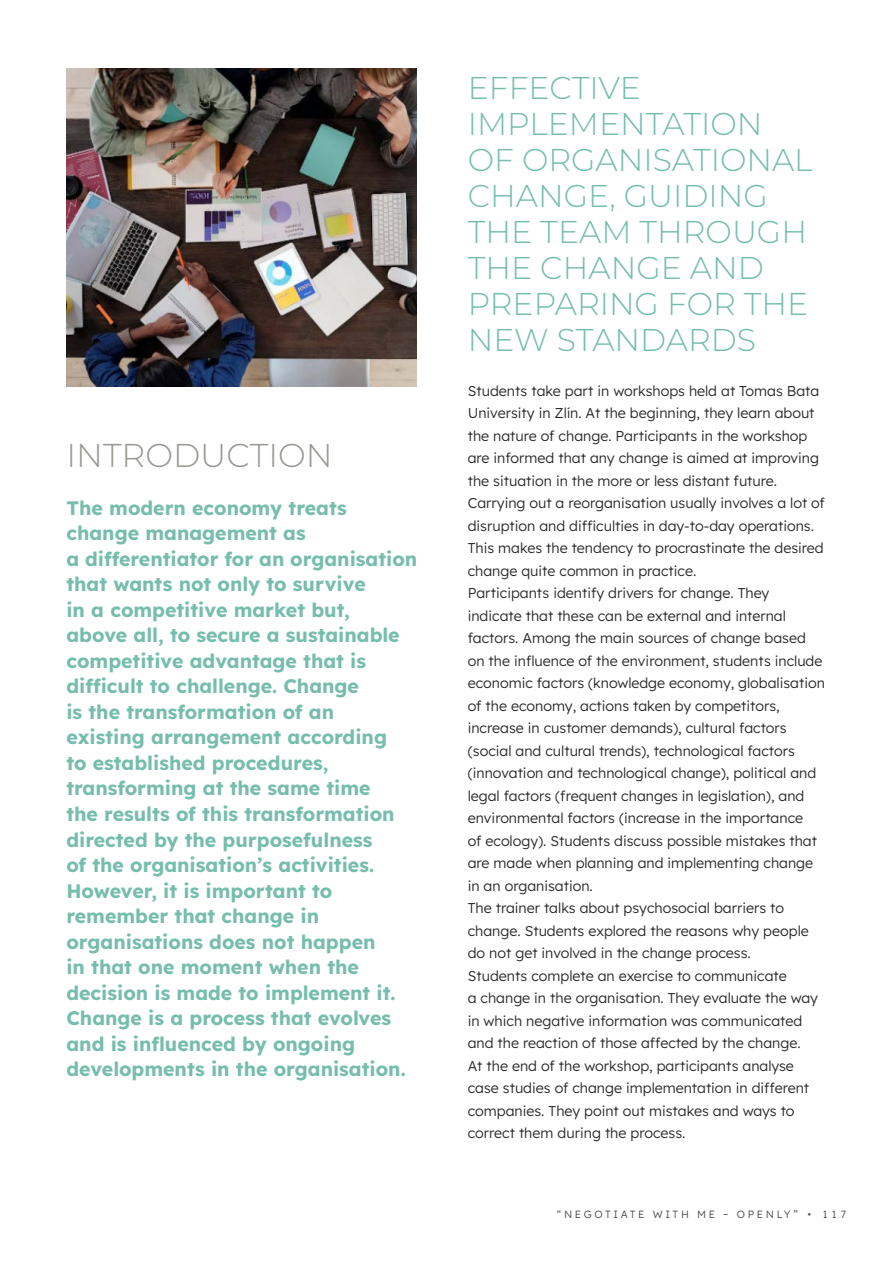
<style>
.page{position:relative;width:893px;height:1263px;background:#fff}
.page>*{position:absolute;margin:0;border:0;box-sizing:border-box;transform-origin:0 0}
.t1{font:300 33px "Montserrat";color:#9b9893}
.t2{font:300 31.5px/36px "Montserrat";color:#76bdad}
.t3{font:700 19.5px/25.5px "Lexend";color:#76bdad}
.t4{font:300 14.25px/22.5px "Lexend";color:#282827}
.t5{font:300 10.5px "Lexend";letter-spacing:.25em;color:#4a4a49}
</style>
<div class="page">
<img style="left:67px;top:68px;width:350px;height:319px">
<h1 class="t1" style="left:66px;top:433px;width:268px">INTRODUCTION</h1>
<p class="t3" style="left:66px;top:494px;width:352px">The modern economy treats change management as<br>a differentiator for an organisation that wants not only to survive<br>in a competitive market but,<br>above all, to secure a sustainable competitive advantage that is difficult to challenge. Change<br>is the transformation of an existing arrangement according<br>to established procedures, transforming at the same time<br>the results of this transformation directed by the purposefulness<br>of the organisation’s activities.<br>However, it is important to remember that change in organisations does not happen<br>in that one moment when the decision is made to implement it.<br>Change is a process that evolves and is influenced by ongoing developments in the organisation.</p>
<h2 class="t2" style="left:468px;top:69px;width:346px">EFFECTIVE<br>IMPLEMENTATION<br>OF ORGANISATIONAL<br>CHANGE, GUIDING<br>THE TEAM THROUGH<br>THE CHANGE AND<br>PREPARING FOR THE<br>NEW STANDARDS</h2>
<p class="t4" style="left:468px;top:378px;width:359px">Students take part in workshops held at Tomas Bata University in Zlín. At the beginning, they learn about the nature of change. Participants in the workshop are informed that any change is aimed at improving the situation in the more or less distant future.<br>Carrying out a reorganisation usually involves a lot of disruption and difficulties in day-to-day operations.<br>This makes the tendency to procrastinate the desired change quite common in practice.<br>Participants identify drivers for change. They indicate that these can be external and internal factors. Among the main sources of change based on the influence of the environment, students include economic factors (knowledge economy, globalisation of the economy, actions taken by competitors, increase in customer demands), cultural factors (social and cultural trends), technological factors (innovation and technological change), political and legal factors (frequent changes in legislation), and environmental factors (increase in the importance<br>of ecology). Students discuss possible mistakes that are made when planning and implementing change in an organisation.<br>The trainer talks about psychosocial barriers to change. Students explored the reasons why people do not get involved in the change process.<br>Students complete an exercise to communicate<br>a change in the organisation. They evaluate the way in which negative information was communicated and the reaction of those affected by the change.<br>At the end of the workshop, participants analyse case studies of change implementation in different companies. They point out mistakes and ways to correct them during the process.</p>
<p class="t5" style="left:557px;top:1207px;width:291px">“NEGOTIATE WITH ME – OPENLY” • 117</p>
</div>
